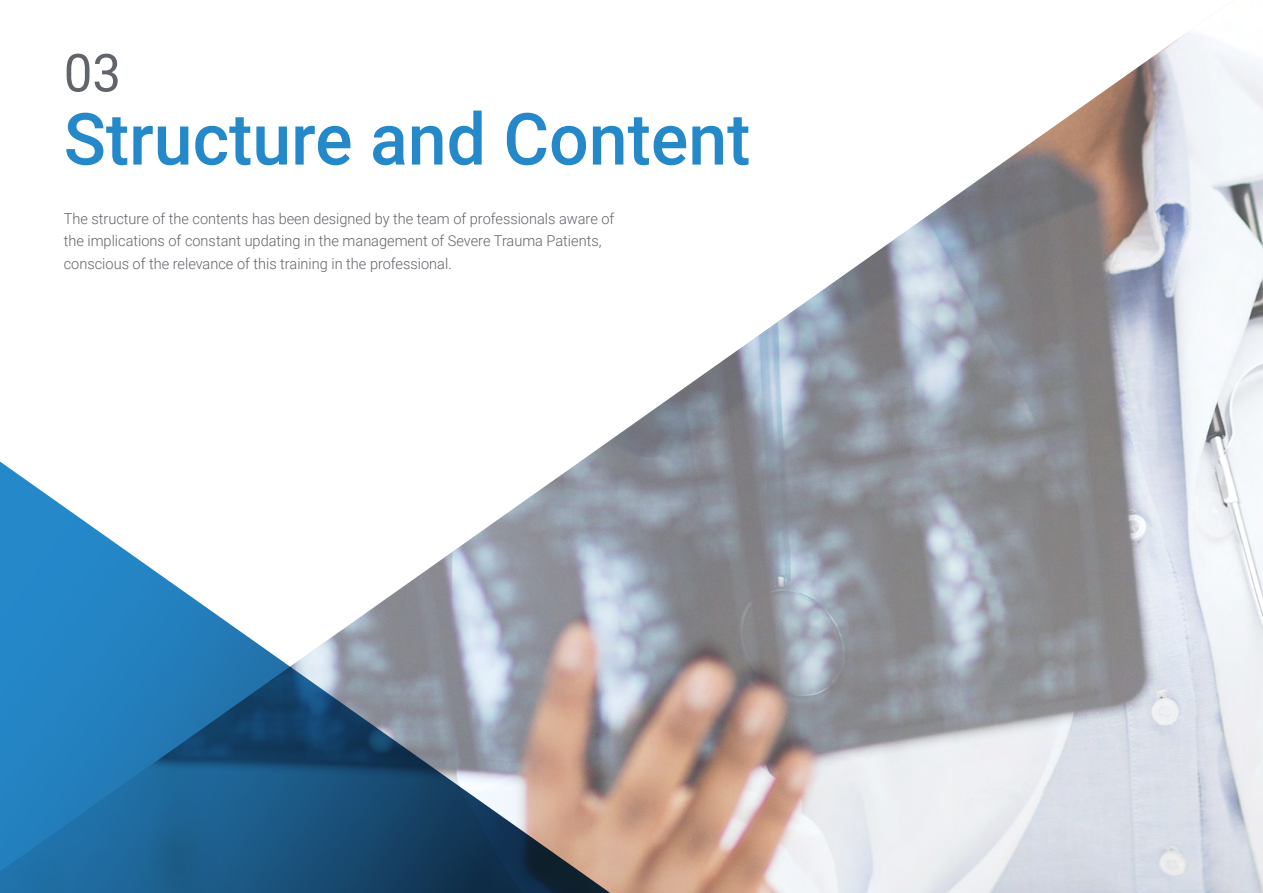
<style>
.page{position:relative;width:1263px;height:893px;background:#fff}
.page>*{position:absolute;margin:0;border:0;box-sizing:border-box;transform-origin:0 0}
.t1{font:500 72px "Roboto";color:#2488c9}
.t2{font:52.5px "Roboto";color:#61646a}
.t3{font:300 15px/22.5px "Roboto";color:#61646a}
</style>
<div class="page">
<img style="left:602px;top:31px;width:661px;height:862px">
<svg style="left:0;top:446px;width:640px;height:447px"></svg>
<h2 class="t2" style="left:64px;top:36px;width:59px">03</h2>
<h1 class="t1" style="left:64px;top:89px;width:688px">Structure and Content</h1>
<p class="t3" style="left:64px;top:207px;width:552px">The structure of the contents has been designed by the team of professionals aware of the implications of constant updating in the management of Severe Trauma Patients, conscious of the relevance of this training in the professional.</p>
</div>
